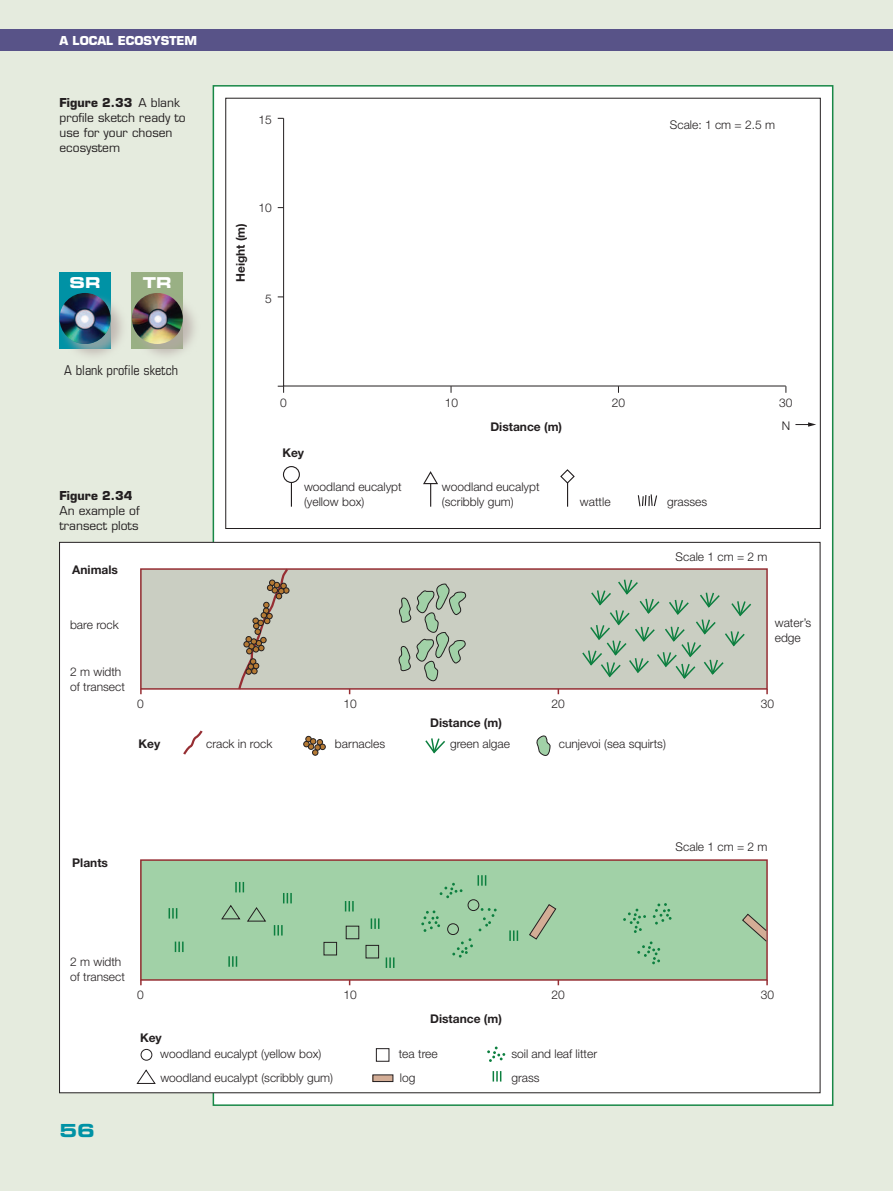
<style>
.page{position:relative;width:893px;height:1191px;background:#e5ebde}
.page>*{position:absolute;margin:0;border:0;box-sizing:border-box;transform-origin:0 0}
.t1{font:18px "Eurostile Bold Extended Two";color:#0092a5}
.t2{font:15px "Eurostile Bold Extended Two";color:#fff}
.t3{font:condensed 13.5px "Eurostile";color:#231f20}
.t4{font:300 12px/14.4px "Helvetica Neue";color:#231f20}
.t5{font:12px/15px "Eurostile";color:#231f20}
.t6{font:700 12px "Helvetica Neue";color:#231f20}
.t7{font:700 12px "Eurostile";color:#fff}
.s1{font-weight:700}
</style>
<div class="page">
<div style="left:0;top:30px;width:893px;height:21px;background:#585388"></div>
<div style="left:213px;top:85px;width:620px;height:1021px;background:#fff;border:2px solid #188847"></div>
<div style="left:60px;top:542px;width:760px;height:550px;background:#fff"></div>
<div style="left:141px;top:860px;width:626px;height:120px;background:#a1d1a7"></div>
<div style="left:140px;top:859px;width:628px;height:121px;border:2px solid #962e33"></div>
<div style="left:141px;top:569px;width:626px;height:120px;background:#cacec2"></div>
<div style="left:140px;top:568px;width:628px;height:121px;border:2px solid #962e33"></div>
<div style="left:303px;top:741px;width:7px;height:6px;border:1px solid #231f20;border-radius:50%"></div>
<div style="left:319px;top:743px;width:7px;height:7px;border:1px solid #231f20;border-radius:50%"></div>
<svg style="left:304px;top:736px;width:21px;height:19px"></svg>
<svg style="left:536px;top:735px;width:14px;height:21px"></svg>
<svg style="left:425px;top:738px;width:20px;height:16px"></svg>
<svg style="left:237px;top:568px;width:52px;height:122px"></svg>
<svg style="left:398px;top:583px;width:69px;height:99px"></svg>
<svg style="left:582px;top:579px;width:169px;height:100px"></svg>
<svg style="left:183px;top:730px;width:20px;height:25px"></svg>
<svg style="left:169px;top:908px;width:8px;height:10px"></svg>
<svg style="left:175px;top:941px;width:9px;height:11px"></svg>
<svg style="left:228px;top:956px;width:9px;height:10px"></svg>
<svg style="left:345px;top:901px;width:9px;height:10px"></svg>
<svg style="left:371px;top:918px;width:8px;height:11px"></svg>
<svg style="left:386px;top:957px;width:8px;height:11px"></svg>
<svg style="left:493px;top:1071px;width:8px;height:10px"></svg>
<svg style="left:509px;top:930px;width:9px;height:11px"></svg>
<svg style="left:477px;top:875px;width:9px;height:10px"></svg>
<svg style="left:274px;top:925px;width:9px;height:10px"></svg>
<svg style="left:283px;top:893px;width:9px;height:10px"></svg>
<svg style="left:235px;top:882px;width:9px;height:10px"></svg>
<svg style="left:221px;top:905px;width:20px;height:15px"></svg>
<svg style="left:247px;top:907px;width:19px;height:15px"></svg>
<svg style="left:136px;top:1069px;width:20px;height:15px"></svg>
<div style="left:324px;top:942px;width:13px;height:13px;border:1px solid #231f20"></div>
<div style="left:376px;top:1048px;width:13px;height:13px;border:1px solid #231f20"></div>
<div style="left:346px;top:925px;width:13px;height:14px;border:1px solid #231f20"></div>
<div style="left:366px;top:945px;width:13px;height:13px;border:1px solid #231f20"></div>
<div style="left:141px;top:1049px;width:11px;height:11px;border:1px solid #231f20;border-radius:50%"></div>
<div style="left:468px;top:899px;width:11px;height:12px;border:1px solid #231f20;border-radius:50%"></div>
<div style="left:447px;top:923px;width:12px;height:12px;border:1px solid #231f20;border-radius:50%"></div>
<svg style="left:440px;top:882px;width:22px;height:16px"></svg>
<svg style="left:623px;top:908px;width:23px;height:25px"></svg>
<svg style="left:637px;top:941px;width:23px;height:23px"></svg>
<svg style="left:487px;top:1046px;width:18px;height:16px"></svg>
<svg style="left:479px;top:908px;width:18px;height:23px"></svg>
<svg style="left:452px;top:938px;width:21px;height:19px"></svg>
<svg style="left:421px;top:910px;width:19px;height:22px"></svg>
<svg style="left:653px;top:903px;width:19px;height:21px"></svg>
<svg style="left:529px;top:904px;width:28px;height:36px"></svg>
<svg style="left:742px;top:913px;width:25px;height:29px"></svg>
<div style="left:373px;top:1074px;width:20px;height:7px;background:#d3ad96"></div>
<div style="left:373px;top:1074px;width:20px;height:8px;border:1px solid #231f20"></div>
<svg style="left:283px;top:118px;width:503px;height:269px"></svg>
<svg style="left:278px;top:386px;width:6px;height:7px"></svg>
<svg style="left:795px;top:422px;width:21px;height:5px"></svg>
<div style="left:283px;top:466px;width:17px;height:17px;border:1px solid #231f20;border-radius:50%"></div>
<svg style="left:291px;top:482px;width:1px;height:24px"></svg>
<svg style="left:423px;top:471px;width:15px;height:35px"></svg>
<svg style="left:560px;top:469px;width:15px;height:37px"></svg>
<svg style="left:637px;top:494px;width:21px;height:13px"></svg>
<div style="left:60px;top:272px;width:51px;height:77px;background:#0092a5"></div>
<div style="left:59px;top:292px;width:69px;height:70px;background:#b5a9a5;opacity:.75"></div>
<img style="left:60px;top:293px;width:51px;height:51px;border-radius:26px">
<div style="left:132px;top:272px;width:51px;height:77px;background:#99b084"></div>
<div style="left:131px;top:292px;width:70px;height:70px;background:#b5a9a5;opacity:.75"></div>
<img style="left:132px;top:293px;width:51px;height:51px;border-radius:26px">
<p class="t7" style="left:60px;top:33px;width:139px">A LOCAL ECOSYSTEM</p>
<p class="t5" style="left:60px;top:96px;width:128px"><span class="s1">Figure 2.33</span> A blank profile sketch ready to use for your chosen ecosystem</p>
<p class="t2" style="left:69px;top:272px;width:33px">SR</p>
<p class="t2" style="left:143px;top:272px;width:30px">TR</p>
<p class="t4" style="left:259px;top:113px;width:15px">15</p>
<p class="t6" style="left:233px;top:282px;width:60px;rotate:-90deg">Height (m)</p>
<p class="t4" style="left:259px;top:200px;width:15px">10</p>
<p class="t4" style="left:265px;top:291px;width:8px">5</p>
<p class="t4" style="left:670px;top:118px;width:107px">Scale: 1 cm = 2.5 m</p>
<p class="t3" style="left:64px;top:362px;width:115px">A blank profile sketch</p>
<p class="t5" style="left:60px;top:488px;width:82px"><span class="s1">Figure 2.34<br></span>An example of transect plots</p>
<p class="t6" style="left:72px;top:563px;width:47px">Animals</p>
<p class="t4" style="left:280px;top:395px;width:8px">0</p>
<p class="t4" style="left:445px;top:395px;width:15px">10</p>
<p class="t6" style="left:282px;top:446px;width:23px">Key</p>
<p class="t6" style="left:490px;top:419px;width:73px">Distance (m)</p>
<p class="t4" style="left:304px;top:479px;width:99px">woodland eucalypt (yellow box)</p>
<p class="t4" style="left:442px;top:479px;width:99px">woodland eucalypt (scribbly gum)</p>
<p class="t4" style="left:612px;top:395px;width:15px">20</p>
<p class="t4" style="left:779px;top:391px;width:15px;line-height:23.1px">30<br>N</p>
<p class="t4" style="left:580px;top:494px;width:32px">wattle</p>
<p class="t4" style="left:667px;top:494px;width:42px">grasses</p>
<p class="t4" style="left:676px;top:549px;width:93px">Scale 1 cm = 2 m</p>
<p class="t4" style="left:70px;top:617px;width:50px">bare rock</p>
<p class="t4" style="left:70px;top:664px;width:56px">2 m width of transect</p>
<p class="t4" style="left:137px;top:696px;width:8px">0</p>
<p class="t4" style="left:344px;top:696px;width:15px">10</p>
<p class="t4" style="left:552px;top:696px;width:15px">20</p>
<p class="t6" style="left:430px;top:715px;width:73px">Distance (m)</p>
<p class="t4" style="left:775px;top:615px;width:38px">water’s edge</p>
<p class="t4" style="left:761px;top:696px;width:15px">30</p>
<p class="t6" style="left:139px;top:736px;width:23px">Key</p>
<p class="t4" style="left:206px;top:736px;width:68px">crack in rock</p>
<p class="t4" style="left:335px;top:736px;width:52px">barnacles</p>
<p class="t4" style="left:450px;top:736px;width:62px">green algae</p>
<p class="t4" style="left:559px;top:736px;width:109px">cunjevoi (sea squirts)</p>
<p class="t6" style="left:72px;top:855px;width:37px">Plants</p>
<p class="t4" style="left:676px;top:839px;width:93px">Scale 1 cm = 2 m</p>
<p class="t4" style="left:70px;top:954px;width:56px">2 m width of transect</p>
<p class="t4" style="left:137px;top:987px;width:8px">0</p>
<p class="t4" style="left:344px;top:987px;width:15px">10</p>
<p class="t4" style="left:552px;top:987px;width:15px">20</p>
<p class="t4" style="left:761px;top:987px;width:15px">30</p>
<p class="t6" style="left:140px;top:1030px;width:23px">Key</p>
<p class="t6" style="left:430px;top:1011px;width:73px">Distance (m)</p>
<p class="t4" style="left:160px;top:1046px;width:163px">woodland eucalypt (yellow box)</p>
<p class="t4" style="left:399px;top:1046px;width:40px">tea tree</p>
<p class="t4" style="left:511px;top:1046px;width:87px">soil and leaf litter</p>
<p class="t4" style="left:160px;top:1070px;width:174px">woodland eucalypt (scribbly gum)</p>
<p class="t4" style="left:400px;top:1070px;width:17px">log</p>
<p class="t4" style="left:511px;top:1070px;width:30px">grass</p>
<p class="t1" style="left:60px;top:1117px;width:37px">56</p>
</div>
